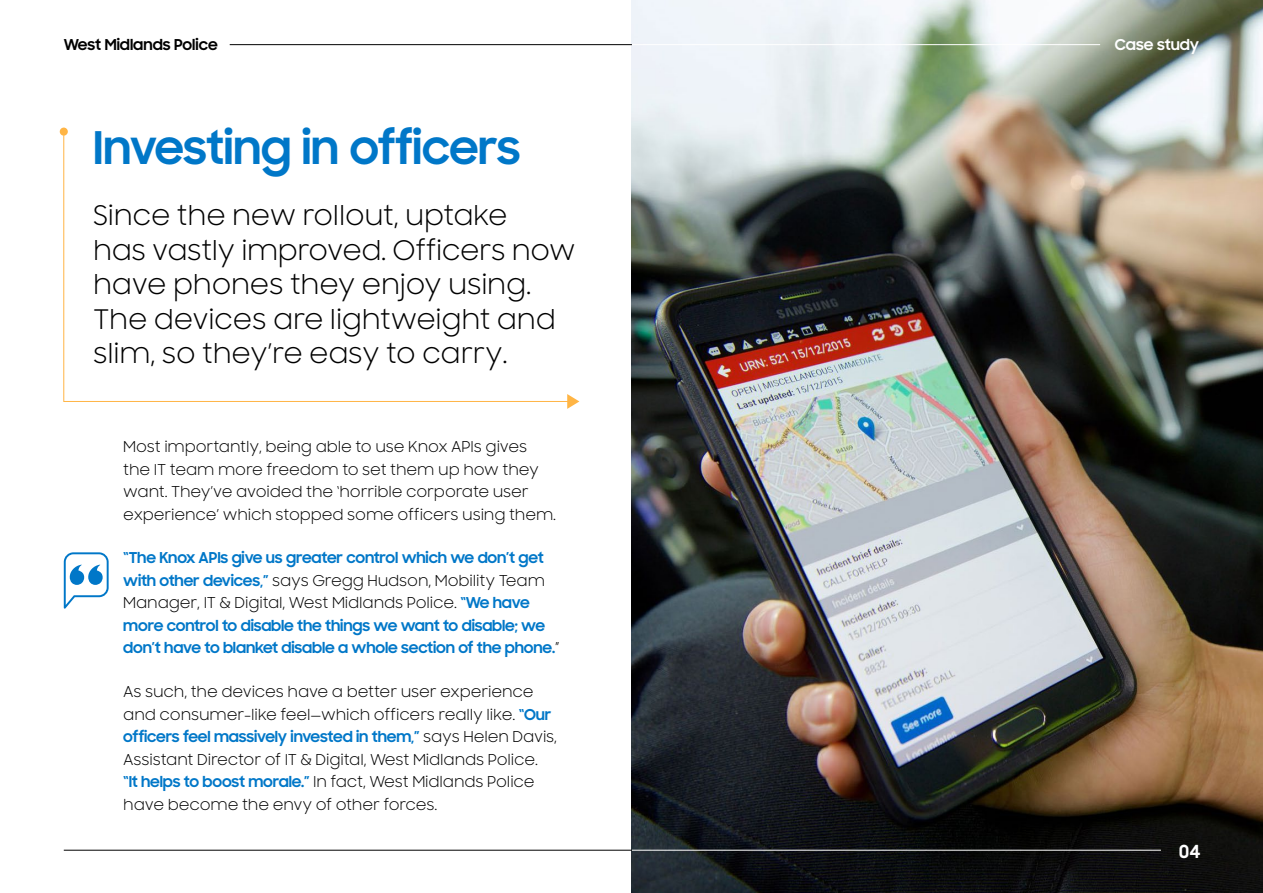
<style>
.page{position:relative;width:1263px;height:893px;background:#fff}
.page>*{position:absolute;margin:0;border:0;box-sizing:border-box;transform-origin:0 0}
.t1{font:700 45px "Samsung Sharp Sans";letter-spacing:-.005em;color:#0077c8}
.t2{font:27px/34.5px "Samsung Sharp Sans";letter-spacing:-.01em;color:#000}
.t3{font:700 18px "Samsung Sharp Sans";color:#fff}
.t4{font:15px/22.5px "Samsung Sharp Sans";letter-spacing:-.01em;color:#000}
.t5{font:700 15px/22.5px "Samsung Sharp Sans";letter-spacing:-.01em;color:#0077c8}
.t6{font:700 15px "Samsung Sharp Sans";color:#000}
.t7{font:700 15px "Samsung Sharp Sans";color:#fff}
.s1{font-weight:400;color:#000}
.s2{font-weight:700;color:#0077c8}
</style>
<div class="page">
<img style="left:632px;top:0;width:631px;height:893px">
<hr style="left:64px;top:850px;width:568px;height:1px;background:#000">
<hr style="left:632px;top:44px;width:468px;height:1px;background:#fff">
<hr style="left:632px;top:850px;width:529px;height:1px;background:#fff">
<svg style="left:63px;top:136px;width:504px;height:266px"></svg>
<svg style="left:567px;top:394px;width:12px;height:15px"></svg>
<hr style="left:230px;top:44px;width:402px;height:1px;background:#000">
<svg style="left:64px;top:552px;width:45px;height:57px"></svg>
<div style="left:60px;top:128px;width:8px;height:8px;background:#ffb545;border-radius:50%"></div>
<p class="t6" style="left:64px;top:33px;width:155px">West Midlands Police</p>
<h1 class="t1" style="left:93px;top:115px;width:429px">Investing in officers</h1>
<h2 class="t2" style="left:93px;top:197px;width:484px">Since the new rollout, uptake<br>has vastly improved. Officers now have phones they enjoy using.<br>The devices are lightweight and slim, so they’re easy to carry.</h2>
<p class="t4" style="left:123px;top:435px;width:434px">Most importantly, being able to use Knox APIs gives the IT team more freedom to set them up how they want. They’ve avoided the ‘horrible corporate user experience’ which stopped some officers using them.</p>
<p class="t5" style="left:123px;top:546px;width:438px">“The Knox APIs give us greater control which we don’t get with other devices,” <span class="s1">says Gregg Hudson, Mobility Team Manager, IT &amp; Digital, West Midlands Police.</span> “We have more control to disable the things we want to disable; we don’t have to blanket disable a whole section of the phone.<span class="s1">”</span></p>
<p class="t4" style="left:123px;top:680px;width:435px">As such, the devices have a better user experience and consumer-like feel—which officers really like. <span class="s2">“Our officers feel massively invested in them,”</span> says Helen Davis, Assistant Director of IT &amp; Digital, West Midlands Police.<br><span class="s2">“It helps to boost morale.”</span> In fact, West Midlands Police have become the envy of other forces.</p>
<p class="t7" style="left:1115px;top:33px;width:86px">Case study</p>
<p class="t3" style="left:1179px;top:838px;width:23px">04</p>
</div>
